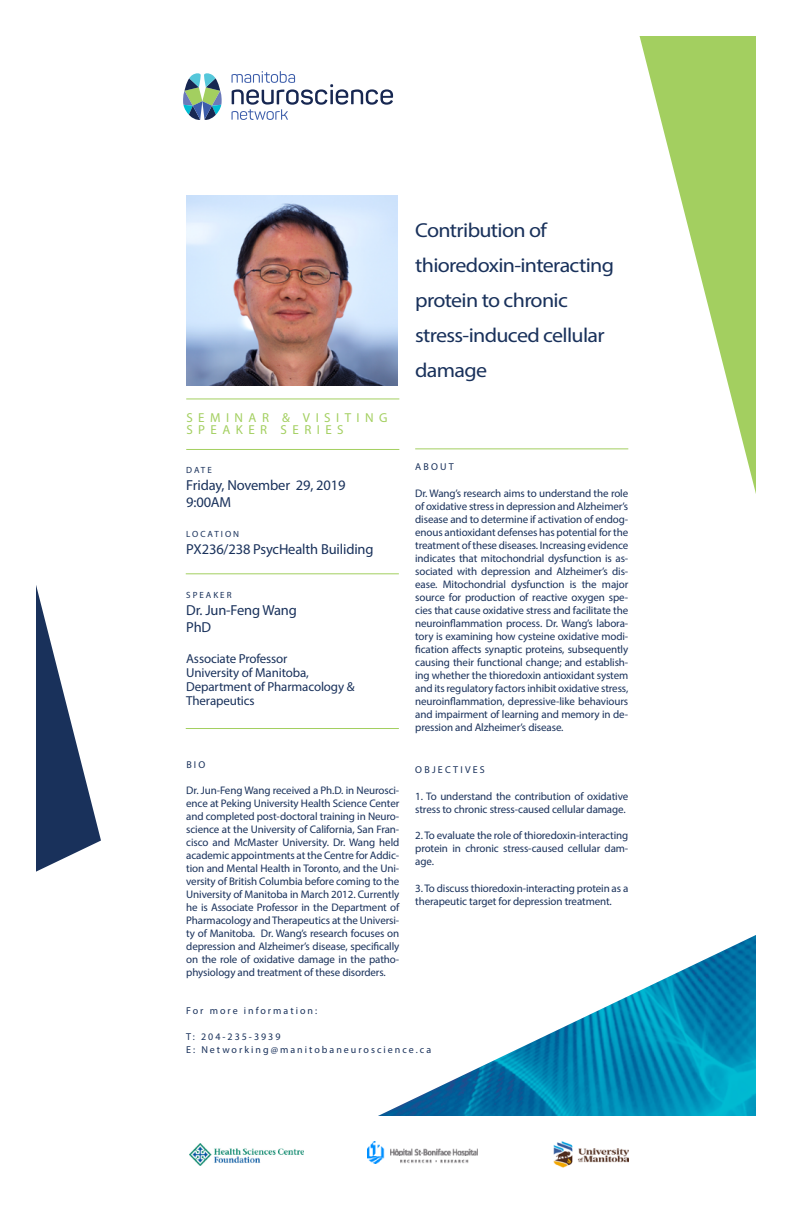
<style>
.page{position:relative;width:792px;height:1224px;background:#fff}
.page>*{position:absolute;margin:0;border:0;box-sizing:border-box;transform-origin:0 0}
.t1{font:20.2px/35px "Myriad Pro";letter-spacing:-.03em;color:#19315b;scale:1.09 1}
.t2{font:14.5px/17px "Myriad Pro";letter-spacing:-.01em;color:#19315b}
.t3{font:13px/14px "Myriad Pro";letter-spacing:-.01em;color:#19315b}
.t4{font:13px/12px "Myriad Pro";letter-spacing:.42em;color:#a3cf60}
.t5{font:11px/13px "Myriad Pro";letter-spacing:-.01em;color:#19315b;text-align:justify}
.t6{font:10px/13px "Myriad Pro";letter-spacing:.2em;color:#19315b}
.t7{font:10px "Myriad Pro";letter-spacing:.22em;color:#19315b}
.t8{font:9px "Myriad Pro";letter-spacing:.22em;color:#19315b}
</style>
<div class="page">
<img style="left:378px;top:935px;width:378px;height:181px">
<svg style="left:36px;top:585px;width:65px;height:287px"></svg>
<svg style="left:640px;top:36px;width:116px;height:458px"></svg>
<img style="left:190px;top:1143px;width:114px;height:22px">
<img style="left:367px;top:1141px;width:111px;height:22px">
<hr style="left:186px;top:399px;width:213px;height:1px;background:#a3cf60">
<hr style="left:186px;top:449px;width:213px;height:1px;background:#a3cf60">
<hr style="left:415px;top:449px;width:213px;height:1px;background:#a3cf60">
<hr style="left:186px;top:574px;width:213px;height:1px;background:#a3cf60">
<svg style="left:232px;top:71px;width:161px;height:49px"></svg>
<svg style="left:183px;top:73px;width:39px;height:47px"></svg>
<hr style="left:186px;top:728px;width:213px;height:1px;background:#a3cf60">
<img style="left:187px;top:196px;width:210px;height:190px">
<img style="left:554px;top:1141px;width:74px;height:26px">
<p class="t4" style="left:186px;top:412px;width:203px">SEMINAR &amp; VISITING<br>SPEAKER SERIES</p>
<p class="t8" style="left:186px;top:464px;width:27px">DATE</p>
<h2 class="t2" style="left:186px;top:476px;width:161px">Friday, November 29, 2019<br>9:00AM</h2>
<p class="t8" style="left:186px;top:529px;width:54px">LOCATION</p>
<h2 class="t2" style="left:186px;top:541px;width:189px">PX236/238 PsycHealth Builiding</h2>
<p class="t8" style="left:186px;top:590px;width:47px">SPEAKER</p>
<h2 class="t2" style="left:186px;top:602px;width:112px">Dr. Jun-Feng Wang<br>PhD</h2>
<p class="t3" style="left:186px;top:652px;width:170px">Associate Professor<br>University of Manitoba,<br>Department of Pharmacology &amp;<br>Therapeutics</p>
<p class="t6" style="left:186px;top:758px;width:21px">BIO</p>
<p class="t5" style="left:186px;top:783px;width:215px">Dr. Jun-Feng Wang received a Ph.D. in Neurosci&shy;ence at Peking University Health Science Center and completed post-doctoral training in Neuro&shy;science at the University of California, San Fran&shy;cisco and McMaster University. Dr. Wang held academic appointments at the Centre for Addic&shy;tion and Mental Health in Toronto, and the Uni&shy;versity of British Columbia before coming to the University of Manitoba in March 2012. Currently he is Associate Professor in the Department of Pharmacology and Therapeutics at the Universi&shy;ty of Manitoba. Dr. Wang’s research focuses on depression and Alzheimer’s disease, specifically on the role of oxidative damage in the patho&shy;physiology and treatment of these disorders.</p>
<h1 class="t1" style="left:415px;top:212px;width:184px">Contribution of thioredoxin-interacting protein to chronic stress-induced cellular damage</h1>
<p class="t6" style="left:415px;top:460px;width:40px">ABOUT</p>
<p class="t5" style="left:415px;top:487px;width:215px">Dr. Wang’s research aims to understand the role of oxidative stress in depression and Alzheimer’s disease and to determine if activation of endog&shy;enous antioxidant defenses has potential for the treatment of these diseases. Increasing evidence indicates that mitochondrial dysfunction is as&shy;sociated with depression and Alzheimer’s dis&shy;ease. Mitochondrial dysfunction is the major source for production of reactive oxygen spe&shy;cies that cause oxidative stress and facilitate the neuroinflammation process. Dr. Wang’s labora&shy;tory is examining how cysteine oxidative modi&shy;fication affects synaptic proteins, subsequently causing their functional change; and establish&shy;ing whether the thioredoxin antioxidant system and its regulatory factors inhibit oxidative stress, neuroinflammation, depressive-like behaviours and impairment of learning and memory in de&shy;pression and Alzheimer’s disease.</p>
<p class="t7" style="left:415px;top:764px;width:71px">OBJECTIVES</p>
<p class="t5" style="left:415px;top:790px;width:215px">1. To understand the contribution of oxidative stress to chronic stress-caused cellular damage.</p>
<p class="t5" style="left:415px;top:829px;width:215px">2. To evaluate the role of thioredoxin-interacting protein in chronic stress-caused cellular dam&shy;age.</p>
<p class="t5" style="left:415px;top:882px;width:215px">3. To discuss thioredoxin-interacting protein as a therapeutic target for depression treatment.</p>
<p class="t6" style="left:186px;top:1004px;width:132px">For more information:</p>
<p class="t6" style="left:186px;top:1030px;width:246px">T: 204-235-3939<br>E: Networking@manitobaneuroscience.ca</p>
</div>
